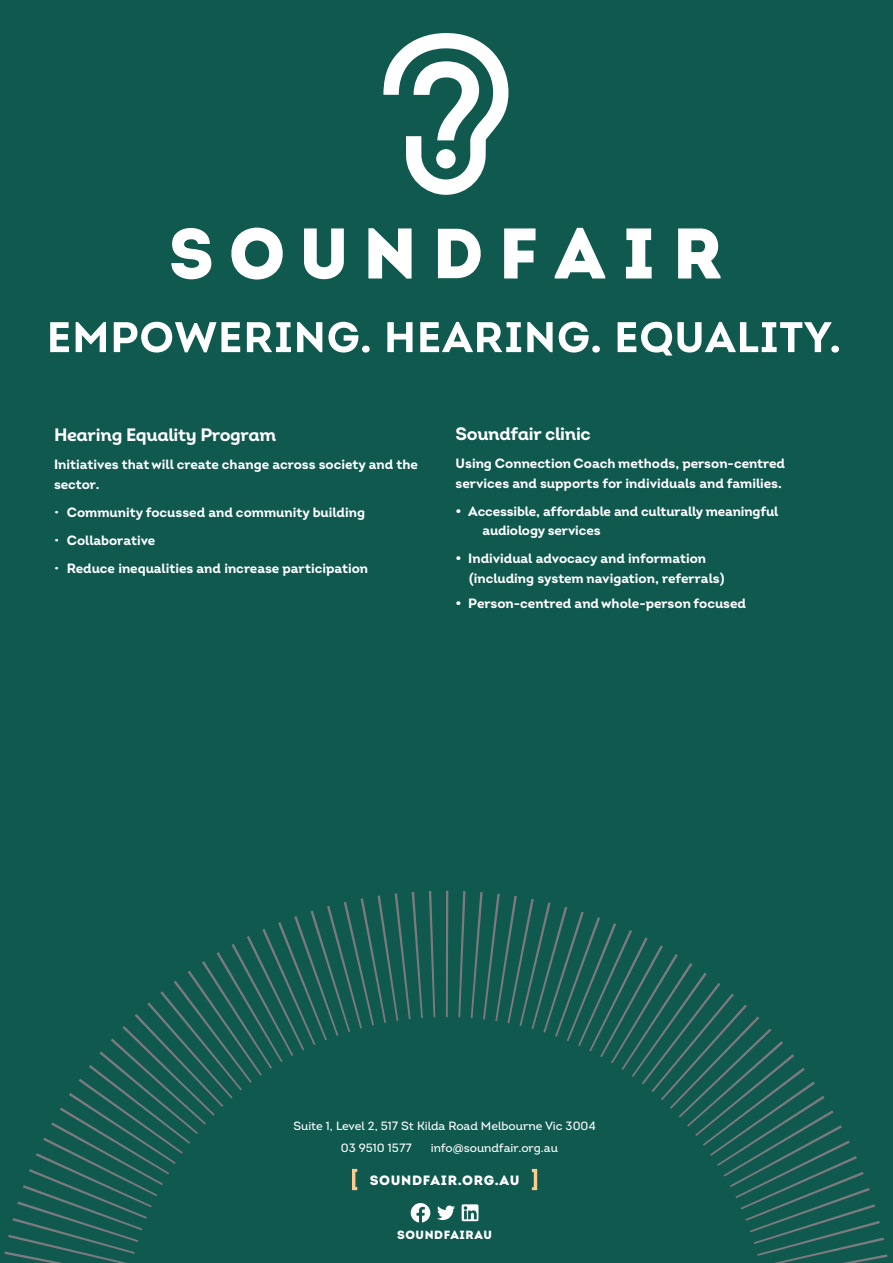
<style>
.page{position:relative;width:893px;height:1263px;background:#0f594f}
.page>*{position:absolute;margin:0;border:0;box-sizing:border-box;transform-origin:0 0}
.Copy{font:18px "Intro Bold Alt";letter-spacing:-.02em;color:#fff}
.Copy-2{font:700 13.5px/19.5px "Intro";color:#fff}
.t1{font:13.5px "Intro Black Alt";letter-spacing:.05em;color:#fff}
.t2{font:500 12px "Intro";color:#fff}
.t3{font:11.85px "Intro Black Alt";letter-spacing:.05em;color:#fff}
.s1{font-weight:400}
.s2{color:#0f594f}
</style>
<div class="page">
<svg style="left:171px;top:228px;width:40px;height:52px"></svg>
<svg style="left:231px;top:228px;width:52px;height:52px"></svg>
<svg style="left:304px;top:228px;width:40px;height:51px"></svg>
<svg style="left:368px;top:228px;width:44px;height:51px"></svg>
<svg style="left:438px;top:229px;width:43px;height:49px"></svg>
<svg style="left:504px;top:228px;width:31px;height:50px"></svg>
<svg style="left:555px;top:228px;width:50px;height:50px"></svg>
<svg style="left:626px;top:228px;width:26px;height:50px"></svg>
<svg style="left:678px;top:228px;width:42px;height:50px"></svg>
<svg style="left:383px;top:33px;width:125px;height:162px"></svg>
<svg style="left:4px;top:891px;width:884px;height:372px"></svg>
<svg style="left:50px;top:322px;width:19px;height:30px"></svg>
<svg style="left:76px;top:322px;width:30px;height:30px"></svg>
<svg style="left:114px;top:322px;width:126px;height:30px"></svg>
<svg style="left:247px;top:322px;width:44px;height:30px"></svg>
<svg style="left:297px;top:322px;width:25px;height:30px"></svg>
<svg style="left:328px;top:322px;width:30px;height:30px"></svg>
<div style="left:362px;top:346px;width:8px;height:7px;background:#fff;border-radius:50%"></div>
<svg style="left:387px;top:322px;width:26px;height:30px"></svg>
<svg style="left:420px;top:322px;width:101px;height:30px"></svg>
<svg style="left:527px;top:322px;width:26px;height:30px"></svg>
<svg style="left:559px;top:322px;width:30px;height:30px"></svg>
<div style="left:592px;top:346px;width:8px;height:7px;background:#fff;border-radius:50%"></div>
<svg style="left:618px;top:322px;width:214px;height:33px"></svg>
<div style="left:831px;top:346px;width:8px;height:7px;background:#fff;border-radius:50%"></div>
<svg style="left:352px;top:1169px;width:5px;height:21px"></svg>
<svg style="left:532px;top:1169px;width:5px;height:21px"></svg>
<svg style="left:411px;top:1203px;width:19px;height:19px"></svg>
<svg style="left:437px;top:1205px;width:18px;height:15px"></svg>
<svg style="left:462px;top:1204px;width:16px;height:17px"></svg>
<p class="Copy" style="left:54px;top:424px;width:224px">Hearing Equality Program</p>
<p class="Copy-2" style="left:54px;top:455px;width:365px">Initiatives that will create change across society and the sector.</p>
<p class="Copy-2" style="left:54px;top:502px;width:313px"><span class="s1">•</span> Community focussed and community building</p>
<p class="Copy-2" style="left:54px;top:530px;width:103px"><span class="s1">•</span> Collaborative</p>
<p class="Copy-2" style="left:54px;top:558px;width:316px"><span class="s1">•</span> Reduce inequalities and increase participation</p>
<p class="Copy" style="left:455px;top:422px;width:137px">Soundfair clinic</p>
<p class="Copy-2" style="left:455px;top:453px;width:331px">Using Connection Coach methods, person-centred services and supports for individuals and families.</p>
<p class="Copy-2" style="left:482px;top:501px;width:297px;text-indent:-27px">• Accessible, affordable and culturally meaningful audiology services</p>
<p class="Copy-2" style="left:455px;top:548px;width:252px">• Individual advocacy and information</p>
<p class="Copy-2" style="left:469px;top:568px;width:257px">(including system navigation, referrals)</p>
<p class="Copy-2" style="left:455px;top:593px;width:292px">• Person-centred and whole-person focused</p>
<p class="t2" style="left:293px;top:1118px;width:304px">Suite 1, Level 2, 517 St Kilda Road Melbourne Vic 3004</p>
<p class="t2" style="left:331px;top:1140px;width:228px"><span class="s2">T</span> 03 9510 1577 <span class="s2">E</span> info@soundfair.org.au</p>
<p class="t1" style="left:370px;top:1172px;width:151px">SOUNDFAIR.ORG.AU</p>
<p class="t3" style="left:397px;top:1227px;width:97px">SOUNDFAIRAU</p>
</div>
